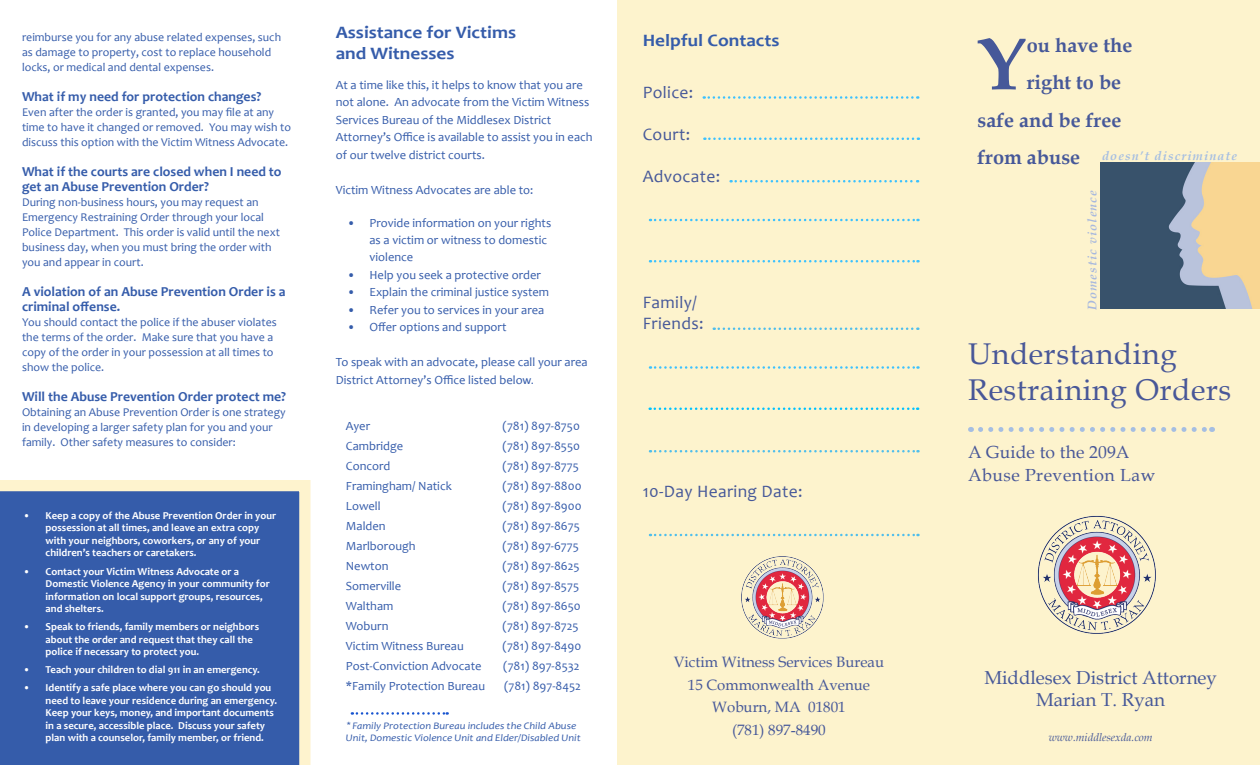
<style>
.page{position:relative;width:1260px;height:765px;background:#fff}
.page>*{position:absolute;margin:0;border:0;box-sizing:border-box;transform-origin:0 0}
.t1{font:700 74px "Book Antiqua";color:#465899}
.t2{font:30px "Book Antiqua";letter-spacing:.02em;color:#485798}
.t3{font:700 20px "Book Antiqua";color:#465899}
.t4{font:18.75px "Book Antiqua";color:#465899}
.t5{font:17.5px "Candara";letter-spacing:.02em;color:#465899}
.t6{font:700 17.5px/21px "Candara";color:#355caa;scale:1.1 1}
.t7{font:17.5px/22.5px "Book Antiqua";letter-spacing:.03em;color:#485798}
.t8{font:15px "Book Antiqua";color:#465899}
.t9{font:700 13.75px/15px "Candara";color:#355caa}
.t10{font:12.5px/17.5px "Candara";color:#355caa}
.t11{font:italic 700 12.5px "Book Antiqua";letter-spacing:.09em;color:#a5bee2}
.t12{font:italic 700 12.5px "Book Antiqua";letter-spacing:.09em;color:#a7b8de}
.t13{font:11.88px/15px "Candara";color:#355caa}
.t14{font:italic 11.25px "Book Antiqua";color:#465899}
.t15{font:700 10.62px/12.5px "Candara";color:#fff}
.t16{font:italic 10px/12px "Candara";color:#355caa;scale:1.1 1}
.s1{font-family:"Calibri"}
.s2{font-family:"Arial"}
</style>
<div class="page">
<div style="left:618px;top:0;width:642px;height:765px;background:#fdf3cd"></div>
<svg style="left:0;top:480px;width:310px;height:285px;background:#4366ac"></svg>
<svg style="left:981px;top:427px;width:232px;height:5px"></svg>
<svg style="left:352px;top:712px;width:96px;height:3px"></svg>
<svg style="left:704px;top:138px;width:215px;height:2px"></svg>
<svg style="left:704px;top:96px;width:214px;height:3px"></svg>
<svg style="left:731px;top:180px;width:187px;height:2px"></svg>
<svg style="left:650px;top:219px;width:269px;height:2px"></svg>
<svg style="left:650px;top:260px;width:269px;height:2px"></svg>
<svg style="left:714px;top:328px;width:204px;height:2px"></svg>
<svg style="left:650px;top:366px;width:269px;height:3px"></svg>
<svg style="left:650px;top:450px;width:269px;height:2px"></svg>
<svg style="left:650px;top:408px;width:268px;height:2px"></svg>
<svg style="left:650px;top:534px;width:269px;height:2px"></svg>
<img style="left:1101px;top:162px;width:159px;height:147px">
<img style="left:1037px;top:515px;width:119px;height:119px">
<img style="left:741px;top:556px;width:83px;height:83px">
<p class="t13" style="left:22px;top:30px;width:261px">reimburse you for any abuse related expenses, such as damage to property, cost to replace household locks, or medical and dental expenses.</p>
<p class="t9" style="left:22px;top:89px;width:241px">What if my need for protection changes?</p>
<p class="t13" style="left:22px;top:105px;width:270px">Even after the order is granted, you may file at any time to have it changed or removed. You may wish to discuss this option with the Victim Witness Advocate.</p>
<p class="t9" style="left:22px;top:164px;width:261px">What if the courts are closed when I need to get an Abuse Prevention Order?</p>
<p class="t13" style="left:22px;top:195px;width:259px">During non-business hours, you may request an Emergency Restraining Order through your local Police Department. This order is valid until the next business day, when you must bring the order with you and appear in court.</p>
<p class="t9" style="left:22px;top:284px;width:265px">A violation of an Abuse Prevention Order is a criminal offense.</p>
<p class="t13" style="left:22px;top:315px;width:256px">You should contact the police if the abuser violates the terms of the order. Make sure that you have a copy of the order in your possession at all times to show the police.</p>
<p class="t9" style="left:22px;top:389px;width:266px">Will the Abuse Prevention Order protect me?</p>
<p class="t13" style="left:22px;top:405px;width:265px">Obtaining an Abuse Prevention Order is one strategy in developing a larger safety plan for you and your family. Other safety measures to consider:</p>
<p class="t15" style="left:46px;top:509px;width:232px;text-indent:-22px">• Keep a copy of the Abuse Prevention Order in your possession at all times, and leave an extra copy with your neighbors, coworkers, or any of your children’s teachers or caretakers.</p>
<p class="t15" style="left:46px;top:565px;width:226px;text-indent:-22px">• Contact your Victim Witness Advocate or a Domestic Violence Agency in your community for information on local support groups, resources, and shelters.</p>
<p class="t15" style="left:46px;top:620px;width:215px;text-indent:-22px">• Speak to friends, family members or neighbors about the order and request that they call the police if necessary to protect you.</p>
<p class="t15" style="left:23px;top:663px;width:238px">• Teach your children to dial 911 in an emergency.</p>
<p class="t15" style="left:46px;top:682px;width:233px;text-indent:-22px">• Identify a safe place where you can go should you need to leave your residence during an emergency.<br>Keep your keys, money, and important documents in a secure, accessible place. Discuss your safety plan with a counselor, family member, or friend.</p>
<p class="t6" style="left:336px;top:21px;width:165px">Assistance for Victims and Witnesses</p>
<p class="t10" style="left:336px;top:76px;width:258px">At a time like this, it helps to know that you are not alone. An advocate from the Victim Witness Services Bureau of the Middlesex District Attorney’s Office is available to assist you in each of our twelve district courts.</p>
<p class="t10" style="left:336px;top:181px;width:199px">Victim Witness Advocates are able to:</p>
<p class="t10" style="left:370px;top:215px;width:183px;line-height:16.2px;text-indent:-22px">• Provide information on your rights as a victim or witness to domestic</p>
<p class="t10" style="left:370px;top:248px;width:45px">violence</p>
<p class="t10" style="left:347px;top:266px;width:195px">• Help you seek a protective order</p>
<p class="t10" style="left:347px;top:283px;width:204px">• Explain the criminal justice system</p>
<p class="t10" style="left:347px;top:301px;width:199px">• Refer you to services in your area</p>
<p class="t10" style="left:347px;top:318px;width:161px">• Offer options and support</p>
<p class="t10" style="left:336px;top:353px;width:254px">To speak with an advocate, please call your area<br>District Attorney’s Office listed belo<span class="s1">w.</span></p>
<p class="t10" style="left:346px;top:417px;width:26px">Ayer</p>
<p class="t10" style="left:503px;top:417px;width:79px">(781) 897-8750</p>
<p class="t10" style="left:346px;top:437px;width:59px">Cambridge</p>
<p class="t10" style="left:503px;top:437px;width:79px">(781) 897-8550</p>
<p class="t10" style="left:346px;top:457px;width:46px">Concord</p>
<p class="t10" style="left:503px;top:457px;width:78px">(781) 897-8775</p>
<p class="t10" style="left:346px;top:477px;width:107px">Framingham/ Natick</p>
<p class="t10" style="left:503px;top:477px;width:80px">(781) 897-8800</p>
<p class="t10" style="left:346px;top:497px;width:36px">Lowell</p>
<p class="t10" style="left:503px;top:497px;width:80px">(781) 897-8900</p>
<p class="t10" style="left:346px;top:517px;width:41px">Malden</p>
<p class="t10" style="left:503px;top:517px;width:79px">(781) 897-8675</p>
<p class="t10" style="left:346px;top:537px;width:71px">Marlborough</p>
<p class="t10" style="left:503px;top:537px;width:78px">(781) 897-6775</p>
<p class="t10" style="left:346px;top:557px;width:44px">Newton</p>
<p class="t10" style="left:503px;top:557px;width:79px">(781) 897-8625</p>
<p class="t10" style="left:346px;top:577px;width:57px">Somerville</p>
<p class="t10" style="left:503px;top:577px;width:78px">(781) 897-8575</p>
<p class="t10" style="left:346px;top:597px;width:49px">Waltham</p>
<p class="t10" style="left:503px;top:597px;width:80px">(781) 897-8650</p>
<p class="t10" style="left:346px;top:617px;width:44px">Woburn</p>
<p class="t10" style="left:503px;top:617px;width:78px">(781) 897-8725</p>
<p class="t10" style="left:346px;top:637px;width:119px">Victim Witness Bureau</p>
<p class="t10" style="left:503px;top:637px;width:80px">(781) 897-8490</p>
<p class="t10" style="left:346px;top:657px;width:137px">Post-Conviction Advocate</p>
<p class="t10" style="left:503px;top:657px;width:78px">(781) 897-8532</p>
<p class="t10" style="left:346px;top:677px;width:141px">*Family Protection Bureau</p>
<p class="t10" style="left:504px;top:677px;width:78px">(781) 897-8452</p>
<p class="t16" style="left:346px;top:720px;width:215px"><span class="s2">*</span> Family Protection Bureau includes the Child Abuse<br>Unit, Domestic Violence Unit and Elder/Disabled Unit</p>
<p class="t6" style="left:643px;top:30px;width:126px">Helpful Contacts</p>
<p class="t5" style="left:643px;top:81px;width:52px">Police:</p>
<p class="t5" style="left:643px;top:123px;width:49px">Court:</p>
<p class="t5" style="left:643px;top:165px;width:79px">Advocate:</p>
<p class="t5" style="left:643px;top:291px;width:56px">Family/</p>
<p class="t5" style="left:643px;top:312px;width:62px">Friends:</p>
<p class="t5" style="left:643px;top:480px;width:161px">10-Day Hearing Date:</p>
<p class="t8" style="left:674px;top:652px;width:212px">Victim Witness Services Bureau</p>
<p class="t8" style="left:688px;top:674px;width:184px">15 Commonwealth Avenue</p>
<p class="t8" style="left:712px;top:697px;width:135px">Woburn, MA 01801</p>
<p class="t8" style="left:732px;top:719px;width:95px">(781) 897-8490</p>
<p class="t1" style="left:978px;top:14px;width:51px">Y</p>
<p class="t3" style="left:1027px;top:31px;width:107px">ou have the</p>
<p class="t3" style="left:1027px;top:69px;width:96px">right to be</p>
<p class="t3" style="left:978px;top:106px;width:145px">safe and be free</p>
<p class="t3" style="left:978px;top:144px;width:104px">from abuse</p>
<p class="t11" style="left:1102px;top:147px;width:136px">doesn’t discriminate</p>
<p class="t12" style="left:1084px;top:310px;width:121px;rotate:-90deg">Domestic violence</p>
<p class="t2" style="left:968px;top:333px;width:210px">Understanding</p>
<p class="t2" style="left:968px;top:369px;width:265px">Restraining Orders</p>
<p class="t7" style="left:968px;top:441px;width:189px">A Guide to the 209A<br>Abuse Prevention Law</p>
<p class="t4" style="left:984px;top:664px;width:234px">Middlesex District Attorney</p>
<p class="t4" style="left:1036px;top:687px;width:131px">Marian T. Ryan</p>
<p class="t14" style="left:1049px;top:729px;width:105px">www.middlesexda.com</p>
</div>
